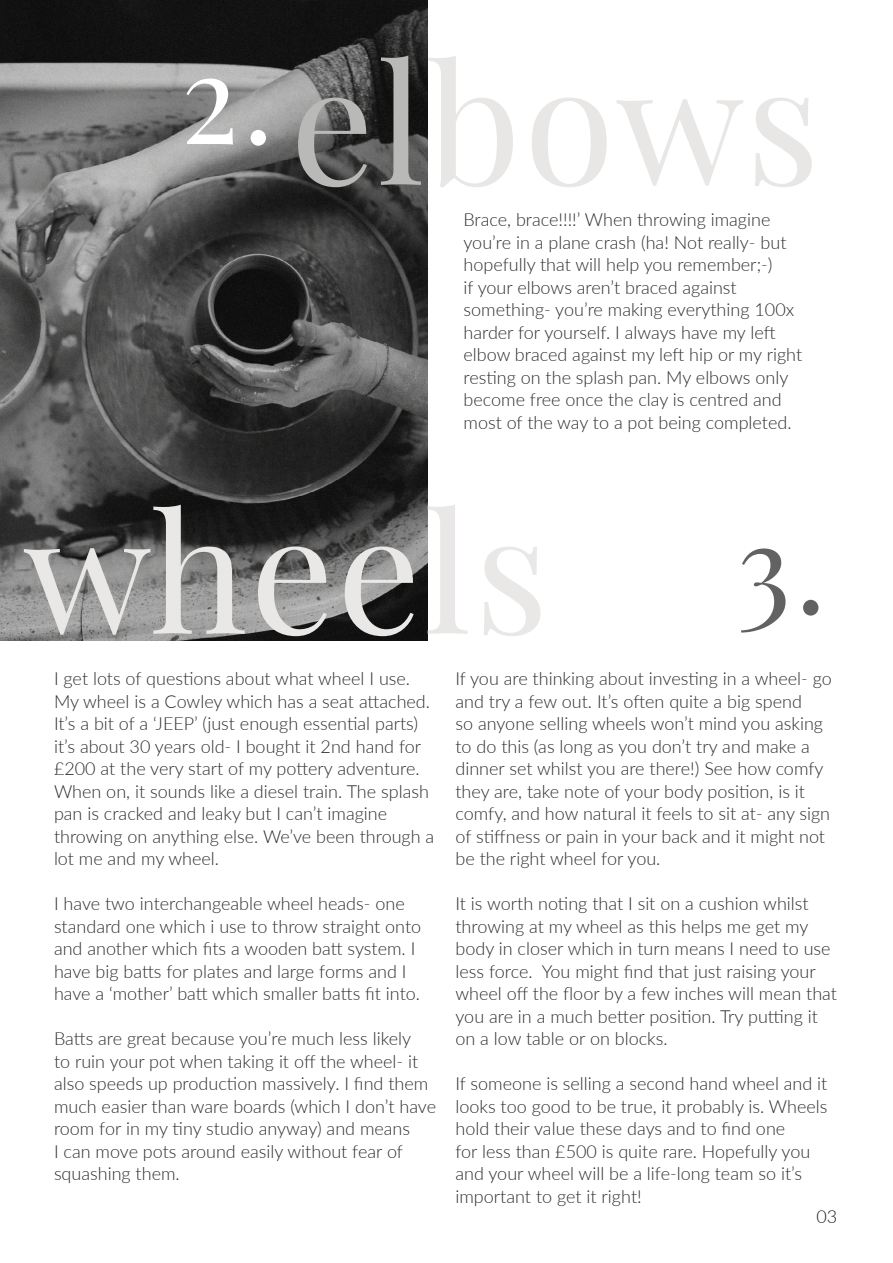
<style>
.page{position:relative;width:893px;height:1263px;background:#fff}
.page>*{position:absolute;margin:0;border:0;box-sizing:border-box;transform-origin:0 0}
.t1{font:165px "Playfair Display";letter-spacing:.02em;color:#e8e7e6}
.t2{font:165px "Playfair Display";letter-spacing:.02em;color:#e9e8e7}
.t3{font:123.6px "Playfair Display";color:#fff}
.t4{font:123.6px "Playfair Display";color:#636262}
.t5{font:300 18px/22.5px "Lato";color:#2d2c2d}
.t6{font:300 18px "Lato";color:#1d1d1b}
</style>
<div class="page">
<svg style="left:0;top:0;width:427px;height:640px;background:#525252"></svg>
<h2 class="t3" style="left:181px;top:1px;width:94px">2.</h2>
<h1 class="t1" style="left:290px;top:-6px;width:530px">elbows</h1>
<p class="t5" style="left:463px;top:208px;width:340px">Brace, brace!!!!’ When throwing imagine you’re in a plane crash (ha! Not really- but hopefully that will help you remember;-)<br>if your elbows aren’t braced against something- you’re making everything 100x harder for yourself. I always have my left elbow braced against my left hip or my right resting on the splash pan. My elbows only become free once the clay is centred and most of the way to a pot being completed.</p>
<h1 class="t2" style="left:24px;top:443px;width:526px">wheels</h1>
<h2 class="t4" style="left:737px;top:471px;width:91px">3.</h2>
<p class="t5" style="left:54px;top:667px;width:382px">I get lots of questions about what wheel I use.<br>My wheel is a Cowley which has a seat attached.<br>It’s a bit of a ‘JEEP’ (just enough essential parts) it’s about 30 years old- I bought it 2nd hand for £200 at the very start of my pottery adventure.<br>When on, it sounds like a diesel train. The splash pan is cracked and leaky but I can’t imagine throwing on anything else. We’ve been through a lot me and my wheel.</p>
<p class="t5" style="left:54px;top:892px;width:369px">I have two interchangeable wheel heads- one standard one which i use to throw straight onto and another which fits a wooden batt system. I have big batts for plates and large forms and I have a ‘mother’ batt which smaller batts fit into.</p>
<p class="t5" style="left:54px;top:1027px;width:384px">Batts are great because you’re much less likely<br>to ruin your pot when taking it off the wheel- it also speeds up production massively. I find them much easier than ware boards (which I don’t have room for in my tiny studio anyway) and means<br>I can move pots around easily without fear of squashing them.</p>
<p class="t5" style="left:455px;top:667px;width:378px">If you are thinking about investing in a wheel- go and try a few out. It’s often quite a big spend<br>so anyone selling wheels won’t mind you asking to do this (as long as you don’t try and make a dinner set whilst you are there!) See how comfy they are, take note of your body position, is it comfy, and how natural it feels to sit at- any sign of stiffness or pain in your back and it might not be the right wheel for you.</p>
<p class="t5" style="left:455px;top:892px;width:383px">It is worth noting that I sit on a cushion whilst throwing at my wheel as this helps me get my body in closer which in turn means I need to use less force. You might find that just raising your wheel off the floor by a few inches will mean that you are in a much better position. Try putting it on a low table or on blocks.</p>
<p class="t5" style="left:455px;top:1072px;width:373px">If someone is selling a second hand wheel and it looks too good to be true, it probably is. Wheels hold their value these days and to find one<br>for less than £500 is quite rare. Hopefully you and your wheel will be a life-long team so it’s important to get it right!</p>
<p class="t6" style="left:816px;top:1204px;width:22px">03</p>
</div>
